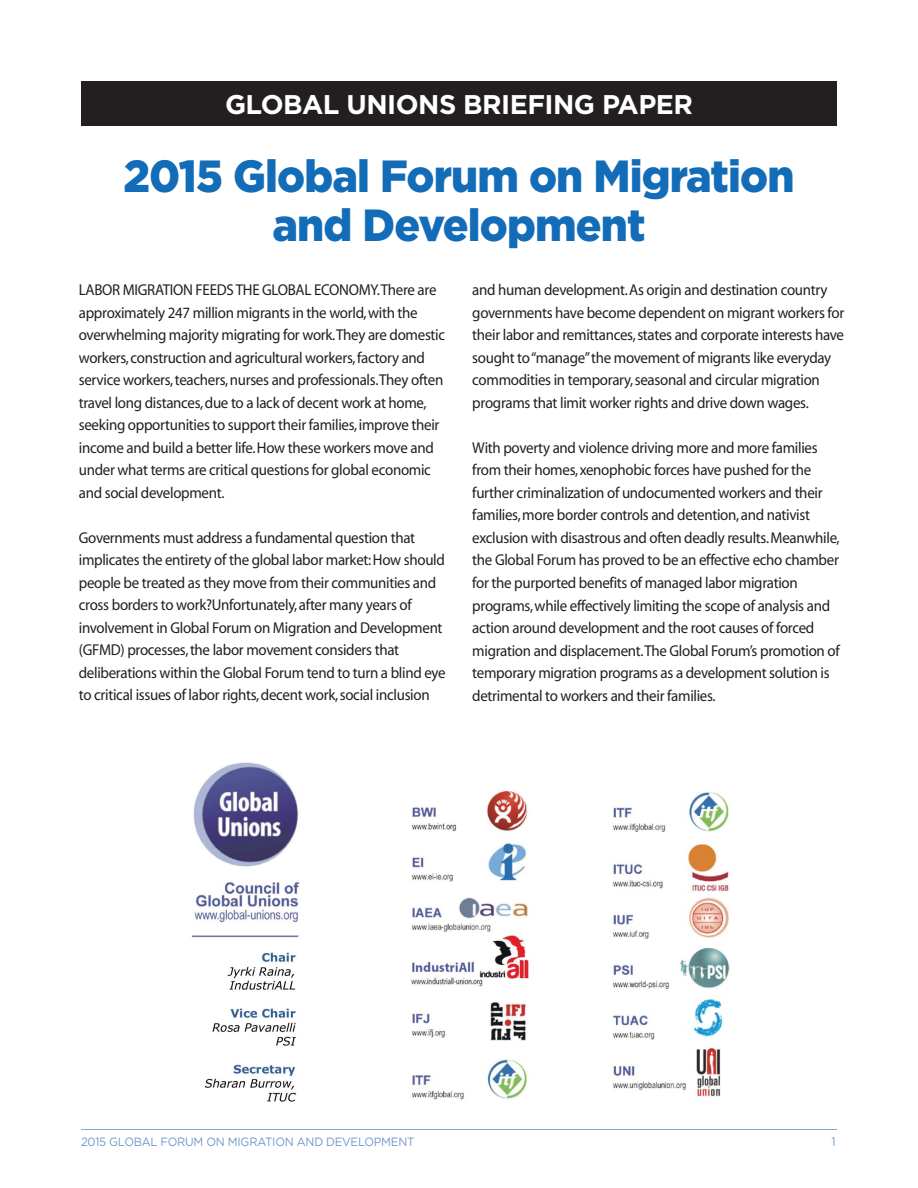
<style>
.page{position:relative;width:918px;height:1188px;background:#fff}
.page>*{position:absolute;margin:0;border:0;box-sizing:border-box;transform-origin:0 0}
.t1{font:900 45px/49.5px "Gotham";letter-spacing:-.02em;color:#126cb7;text-align:center;scale:.95 1}
.t2{font:700 27px "Gotham";letter-spacing:-.02em;color:#fff}
.t3{font:15.75px/22.5px "Myriad";letter-spacing:-.02em;color:#231f20;scale:.95 1}
.t4{font:13.5px "Myriad";color:#88a5d5;scale:.95 1}
.t5{font:12px "Gotham";letter-spacing:-.02em;color:#7496cd;scale:.95 1}
</style>
<div class="page">
<hr style="left:81px;top:1129px;width:756px;height:1px;background:#88a5d5">
<div style="left:81px;top:81px;width:756px;height:45px;background:#231f20"></div>
<img style="left:191px;top:762px;width:109px;height:340px">
<img style="left:411px;top:790px;width:118px;height:310px">
<img style="left:612px;top:792px;width:118px;height:305px">
<h2 class="t2" style="left:225px;top:88px;width:469px">GLOBAL UNIONS BRIEFING PAPER</h2>
<h1 class="t1" style="left:123px;top:151px;width:708px">2015 Global Forum on Migration and Development</h1>
<p class="t3" style="left:79px;top:279px;width:387px">Labor migration feeds the global economy.There are approximately 247 million migrants in the world, with the overwhelming majority migrating for work.They are domestic workers, construction and agricultural workers, factory and service workers, teachers, nurses and professionals.They often travel long distances, due to a lack of decent work at home, seeking opportunities to support their families, improve their income and build a better life. How these workers move and under what terms are critical questions for global economic and social development.</p>
<p class="t3" style="left:79px;top:527px;width:387px">Governments must address a fundamental question that implicates the entirety of the global labor market: How should people be treated as they move from their communities and cross borders to work?Unfortunately, after many years of involvement in Global Forum on Migration and Development (GFMD</p>
<p class="t3" style="left:79px;top:640px;width:388px;text-indent:42px">) processes, the labor movement considers that deliberations within the Global Forum tend to turn a blind eye to critical issues of labor rights, decent work, social inclusion</p>
<p class="t3" style="left:472px;top:280px;width:393px">and human development. As origin and destination country governments have become dependent on migrant workers for their labor and remittances, states and corporate interests have sought to “manage” the movement of migrants like everyday commodities in temporary, seasonal and circular migration programs that limit worker rights and drive down wages.</p>
<p class="t3" style="left:472px;top:437px;width:389px">With poverty and violence driving more and more families from their homes, xenophobic forces have pushed for the further criminalization of undocumented workers and their families, more border controls and detention, and nativist exclusion with disastrous and often deadly results. Meanwhile, the Global Forum has proved to be an effective echo chamber for the purported benefits of managed labor migration programs, while effectively limiting the scope of analysis and action around development and the root causes of forced migration and displacement.The Global Forum’s promotion of temporary migration programs as a development solution is detrimental to workers and their families.</p>
<p class="t5" style="left:81px;top:1134px;width:353px">2015 GLOBAL FORUM ON M IGRATION AND DEVELOPMENT</p>
<p class="t4" style="left:830px;top:1134px;width:8px">1</p>
</div>
